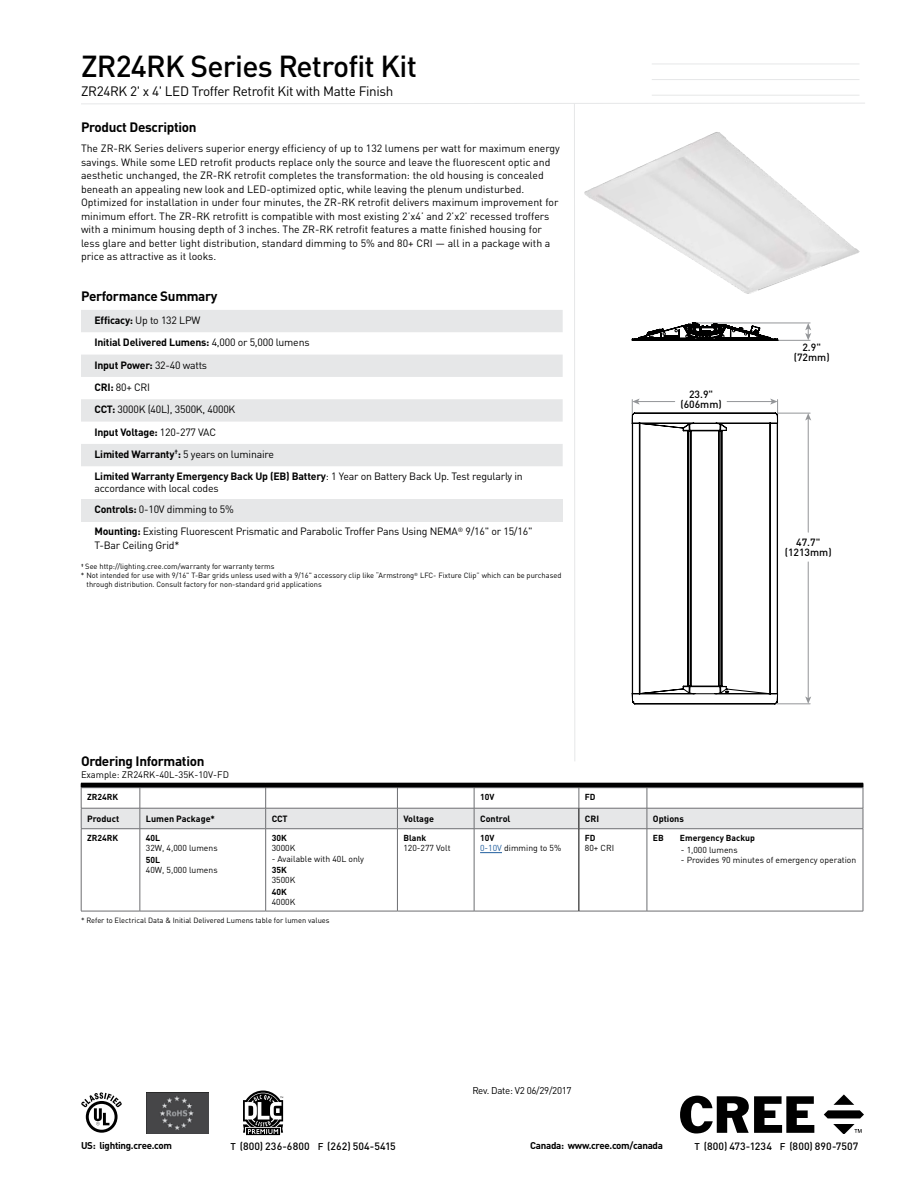
<style>
.page{position:relative;width:918px;height:1188px;background:#fff}
.page>*{position:absolute;margin:0;border:0;box-sizing:border-box;transform-origin:0 0}
.t1{font:500 30px "DINOT";letter-spacing:-.025em;color:#000}
.t2{font:700 13.5px "DINOT";letter-spacing:-.025em;color:#000}
.t3{font:13.5px "DINOT";letter-spacing:-.025em;color:#000}
.t4{font:10.5px/13.5px "DINOT";color:#000}
.t5{font:10.5px/22.4px "DINOT";letter-spacing:-.02em;color:#000}
.t6{font:500 10.5px "DINOT";letter-spacing:.01em;color:#000}
.t7{font:500 10.35px/10.4px "DINOT";color:#000;text-align:center}
.t8{font:700 9.75px "DINOT";letter-spacing:-.03em;color:#000}
.t9{font:9.75px "DINOT";letter-spacing:-.03em;color:#000}
.t10{font:9.3px "DINOT";color:#000}
.t11{font:700 9px "DINOT";color:#000}
.t12{font:8.7px/10.2px "DINOT";color:#000}
.t13{font:700 8.7px "DINOT";color:#000}
.t14{font:7.5px "DINOT";color:#000}
.s1{font-weight:700}
.s2{color:#215e9e}
.s3{font-size:9.75px}
</style>
<div class="page">
<svg style="left:81px;top:310px;width:482px;height:156px;fill:#e6e7e8"></svg>
<div style="left:81px;top:499px;width:482px;height:22px;background:#e6e7e8"></div>
<hr style="left:81px;top:829px;width:1px;height:82px;background:#6d6e71">
<hr style="left:140px;top:829px;width:1px;height:82px;background:#6d6e71">
<hr style="left:265px;top:829px;width:1px;height:82px;background:#6d6e71">
<hr style="left:397px;top:829px;width:1px;height:82px;background:#6d6e71">
<hr style="left:474px;top:829px;width:1px;height:82px;background:#6d6e71">
<hr style="left:863px;top:829px;width:1px;height:82px;background:#6d6e71">
<hr style="left:81px;top:911px;width:59px;height:1px;background:#6d6e71">
<hr style="left:140px;top:911px;width:126px;height:1px;background:#6d6e71">
<hr style="left:266px;top:911px;width:131px;height:1px;background:#6d6e71">
<hr style="left:397px;top:911px;width:77px;height:1px;background:#6d6e71">
<hr style="left:474px;top:911px;width:105px;height:1px;background:#6d6e71">
<hr style="left:647px;top:911px;width:216px;height:1px;background:#6d6e71">
<hr style="left:579px;top:911px;width:68px;height:1px;background:#6d6e71">
<hr style="left:579px;top:829px;width:1px;height:82px;background:#000">
<svg style="left:81px;top:783px;width:783px;height:46px"></svg>
<hr style="left:647px;top:829px;width:1px;height:82px;background:#6d6e71">
<svg style="left:480px;top:852px;width:22px;height:1px"></svg>
<hr style="left:808px;top:418px;width:1px;height:114px;background:#939598">
<svg style="left:805px;top:413px;width:6px;height:8px"></svg>
<hr style="left:808px;top:562px;width:1px;height:137px;background:#939598">
<svg style="left:805px;top:696px;width:6px;height:8px"></svg>
<hr style="left:777px;top:413px;width:33px;height:1px;background:#939598">
<hr style="left:777px;top:703px;width:33px;height:1px;background:#939598">
<svg style="left:805px;top:323px;width:6px;height:17px"></svg>
<hr style="left:779px;top:340px;width:31px;height:1px;background:#939598">
<hr style="left:698px;top:323px;width:112px;height:1px;background:#939598">
<svg style="left:632px;top:323px;width:146px;height:18px"></svg>
<svg style="left:632px;top:399px;width:146px;height:305px"></svg>
<img style="left:584px;top:132px;width:223px;height:162px">
<svg style="left:81px;top:103px;width:784px;height:1px"></svg>
<svg style="left:824px;top:1094px;width:40px;height:24px"></svg>
<svg style="left:680px;top:1096px;width:134px;height:38px"></svg>
<svg style="left:833px;top:1124px;width:29px;height:10px"></svg>
<img style="left:147px;top:1093px;width:61px;height:41px">
<svg style="left:81px;top:1092px;width:41px;height:41px"></svg>
<svg style="left:243px;top:1091px;width:40px;height:44px"></svg>
<hr style="left:652px;top:95px;width:207px;height:1px;background:#e6e7e8">
<hr style="left:652px;top:79px;width:207px;height:1px;background:#e6e7e8">
<hr style="left:652px;top:64px;width:207px;height:1px;background:#e6e7e8">
<hr style="left:574px;top:103px;width:1px;height:658px;background:#e6e7e8">
<h1 class="t1" style="left:81px;top:47px;width:338px">ZR24RK Series Retrofit Kit</h1>
<p class="t3" style="left:81px;top:83px;width:314px">ZR24RK 2' x 4' LED Troffer Retrofit Kit with Matte Finish</p>
<p class="t2" style="left:81px;top:118px;width:117px">Product Description</p>
<p class="t4" style="left:81px;top:141px;width:481px">The ZR-RK Series delivers superior energy efficiency of up to 132 lumens per watt for maximum energy savings. While some LED retrofit products replace only the source and leave the fluorescent optic and aesthetic unchanged, the ZR-RK retrofit completes the transformation: the old housing is concealed beneath an appealing new look and LED-optimized optic, while leaving the plenum undisturbed.<br>Optimized for installation in under four minutes, the ZR-RK retrofit delivers maximum improvement for minimum effort. The ZR-RK retrofitt is compatible with most existing 2’x4’ and 2’x2’ recessed troffers with a minimum housing depth of 3 inches. The ZR-RK retrofit features a matte finished housing for less glare and better light distribution, standard dimming to 5% and 80+ CRI — all in a package with a price as attractive as it looks.</p>
<p class="t2" style="left:81px;top:288px;width:138px">Performance Summary</p>
<p class="t5" style="left:94px;top:309px;width:430px"><span class="s1">Efficacy:</span> Up to 132 LPW<br><span class="s1">Initial Delivered Lumens:</span> 4,000 or 5,000 lumens<br><span class="s1">Input Power:</span> 32-40 watts<br><span class="s1">CRI:</span> 80+ CRI<br><span class="s1">CCT:</span> 3000K (40L), 3500K, 4000K<br><span class="s1">Input Voltage:</span> 120-277 VAC<br><span class="s1">Limited Warranty</span><sup>†</sup><span class="s1">:</span> 5 years on luminaire<br><span class="s1">Limited Warranty Emergency Back Up (EB) Battery</span>: 1 Year on Battery Back Up. Test regularly in</p>
<p class="t5" style="left:94px;top:478px;width:141px;line-height:20.5px">accordance with local codes<br><span class="s1">Controls:</span> 0-10V dimming to 5%</p>
<p class="t5" style="left:94px;top:524px;width:439px;line-height:13.5px"><span class="s1">Mounting:</span> Existing Fluorescent Prismatic and Parabolic Troffer Pans Using NEMA<sup>®</sup> 9/16" or 15/16"<br>T-Bar Ceiling Grid*</p>
<p class="t14" style="left:81px;top:562px;width:195px"><sup>†</sup> See http://lighting.cree.com/warranty for warranty terms</p>
<p class="t14" style="left:81px;top:571px;width:482px">* Not intended for use with 9/16" T-Bar grids unless used with a 9/16" accessory clip like “Armstrong<sup>®</sup> LFC- Fixture Clip” which can be purchased</p>
<p class="t14" style="left:87px;top:580px;width:237px">through distribution. Consult factory for non-standard grid applications</p>
<p class="t2" style="left:81px;top:753px;width:125px">Ordering Information</p>
<p class="t10" style="left:81px;top:768px;width:150px">Example: ZR24RK-40L-35K-10V-FD</p>
<p class="t7" style="left:680px;top:389px;width:43px">23.9" (606mm)</p>
<p class="t7" style="left:794px;top:342px;width:37px">2.9" (72mm)</p>
<p class="t7" style="left:785px;top:537px;width:48px">47.7" (1213mm)</p>
<p class="t13" style="left:87px;top:791px;width:33px">ZR24RK</p>
<p class="t13" style="left:480px;top:791px;width:16px">10V</p>
<p class="t13" style="left:585px;top:791px;width:12px">FD</p>
<p class="t11" style="left:87px;top:813px;width:34px">Product</p>
<p class="t11" style="left:146px;top:813px;width:71px">Lumen Package*</p>
<p class="t11" style="left:272px;top:813px;width:18px">CCT</p>
<p class="t11" style="left:403px;top:813px;width:32px">Voltage</p>
<p class="t11" style="left:480px;top:813px;width:32px">Control</p>
<p class="t11" style="left:585px;top:813px;width:16px">CRI</p>
<p class="t11" style="left:653px;top:813px;width:33px">Options</p>
<p class="t13" style="left:87px;top:832px;width:33px">ZR24RK</p>
<p class="t13" style="left:146px;top:832px;width:16px">40L</p>
<p class="t12" style="left:146px;top:843px;width:73px">32W, 4,000 lumens</p>
<p class="t13" style="left:146px;top:854px;width:16px">50L</p>
<p class="t12" style="left:146px;top:865px;width:73px">40W, 5,000 lumens</p>
<p class="t13" style="left:272px;top:832px;width:17px">30K</p>
<p class="t12" style="left:272px;top:843px;width:25px">3000K</p>
<p class="t12" style="left:272px;top:853px;width:94px">- Available with 40L only</p>
<p class="t13" style="left:272px;top:864px;width:17px">35K</p>
<p class="t12" style="left:272px;top:875px;width:25px">3500K</p>
<p class="t13" style="left:272px;top:886px;width:17px">40K</p>
<p class="t12" style="left:272px;top:897px;width:25px">4000K</p>
<p class="t13" style="left:403px;top:832px;width:24px">Blank</p>
<p class="t12" style="left:403px;top:843px;width:49px">120-277 Volt</p>
<p class="t12" style="left:480px;top:833px;width:83px"><span class="s1">10V<br></span><span class="s2">0-10V</span> dimming to 5%</p>
<p class="t13" style="left:585px;top:832px;width:12px">FD</p>
<p class="t13" style="left:653px;top:832px;width:12px">EB</p>
<p class="t13" style="left:680px;top:832px;width:77px">Emergency Backup</p>
<p class="t12" style="left:681px;top:845px;width:59px">- 1,000 lumens</p>
<p class="t12" style="left:681px;top:855px;width:177px">- Provides 90 minutes of emergency operation</p>
<p class="t12" style="left:585px;top:843px;width:31px">80+ CRI</p>
<p class="t14" style="left:81px;top:916px;width:250px">* Refer to Electrical Data &amp; Initial Delivered Lumens table for lumen values</p>
<p class="t9" style="left:472px;top:1085px;width:101px">Rev. Date: V2 06/29/2017</p>
<p class="t8" style="left:81px;top:1139px;width:93px">US: lighting.cree.com</p>
<p class="t6" style="left:231px;top:1139px;width:167px"><span class="s3">T</span> (800) 236-6800 <span class="s3">F</span> (262) 504-5415</p>
<p class="t8" style="left:530px;top:1139px;width:134px">Canada: www.cree.com/canada</p>
<p class="t6" style="left:695px;top:1139px;width:165px"><span class="s3">T</span> (800) 473-1234 <span class="s3">F</span> (800) 890-7507</p>
</div>
